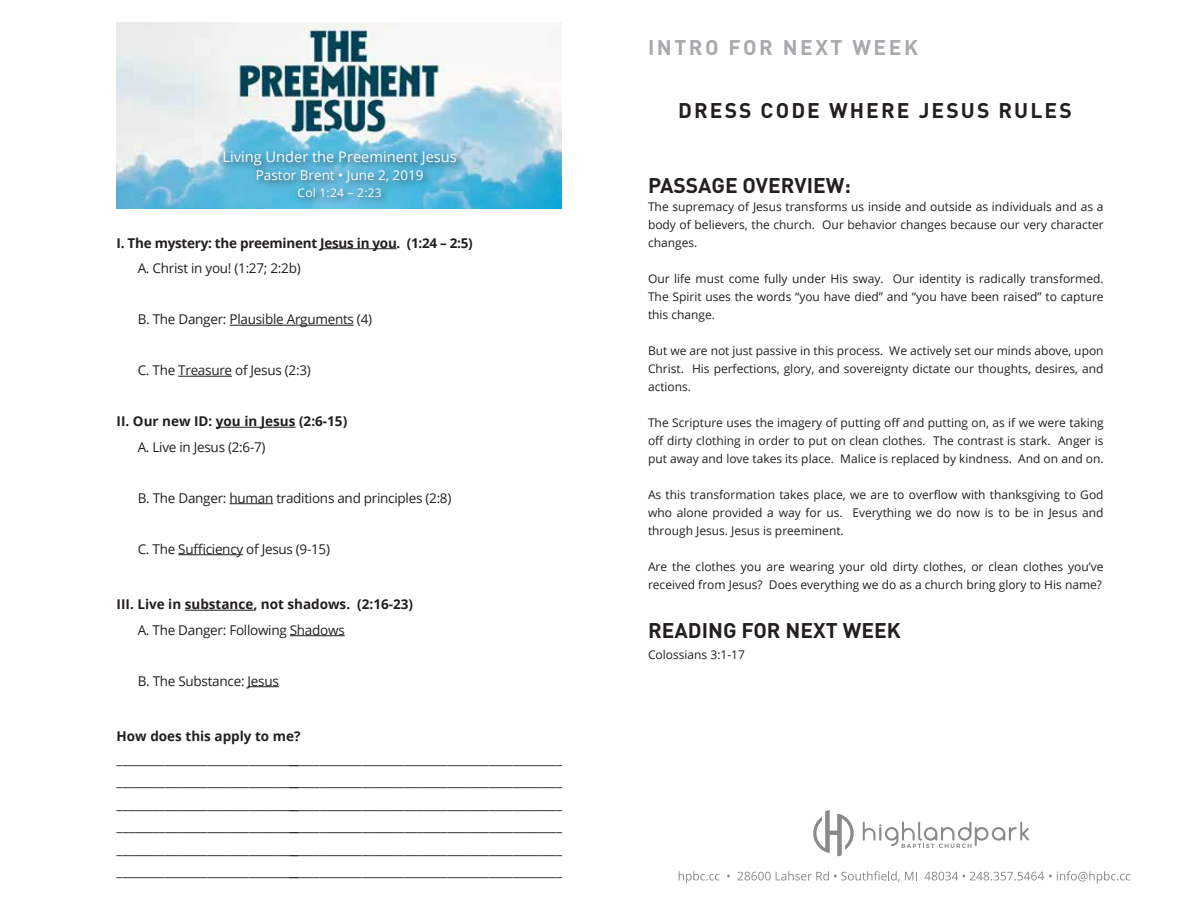
<style>
.page{position:relative;width:1188px;height:918px;background:#fff}
.page>*{position:absolute;margin:0;border:0;box-sizing:border-box;transform-origin:0 0}
.t1{font:700 21px "DIN";color:#231f20}
.t2{font:700 21px "DIN";letter-spacing:.1em;color:#231f20}
.t3{font:700 21px "DIN";letter-spacing:.12em;color:#a7a9ac}
.t4{font:14.7px "Open Sans";color:#fff}
.t5{font:13.5px/22.5px "Open Sans";letter-spacing:-.02em;color:#231f20;text-align:justify}
.t6{font:700 13.5px "Open Sans";color:#231f20}
.t7{font:700 13.5px "Open Sans";letter-spacing:-.02em;color:#231f20}
.t8{font:13.5px "Open Sans";color:#fff}
.t9{font:12px/18px "Open Sans";color:#231f20;text-align:justify}
.t10{font:12px "Open Sans";letter-spacing:.02em;color:#fff}
</style>
<div class="page">
<img style="left:117px;top:23px;width:445px;height:185px">
<div style="left:218px;top:147px;width:247px;height:60px;background:#231f20;opacity:.75"></div>
<hr style="left:320px;top:248px;width:77px;height:1px;background:#231f20">
<hr style="left:230px;top:325px;width:124px;height:1px;background:#231f20">
<hr style="left:178px;top:376px;width:54px;height:1px;background:#231f20">
<hr style="left:216px;top:427px;width:80px;height:1px;background:#231f20">
<hr style="left:230px;top:503px;width:43px;height:1px;background:#231f20">
<hr style="left:178px;top:554px;width:65px;height:1px;background:#231f20">
<hr style="left:185px;top:610px;width:68px;height:1px;background:#231f20">
<hr style="left:290px;top:635px;width:55px;height:1px;background:#231f20">
<hr style="left:248px;top:686px;width:31px;height:1px;background:#231f20">
<svg style="left:679px;top:871px;width:41px;height:12px"></svg>
<svg style="left:738px;top:871px;width:179px;height:11px"></svg>
<svg style="left:924px;top:871px;width:206px;height:12px"></svg>
<svg style="left:863px;top:822px;width:166px;height:26px"></svg>
<svg style="left:813px;top:810px;width:41px;height:46px"></svg>
<p class="t4" style="left:222px;top:147px;width:236px">Living Under the Preeminent Jesus</p>
<p class="t8" style="left:256px;top:166px;width:169px">Pastor Brent • June 2, 2019</p>
<p class="t10" style="left:298px;top:184px;width:86px">Col 1:24 – 2:23</p>
<p class="t7" style="left:117px;top:233px;width:358px">I. The mystery: the preeminent Jesus in you. (1:24 – 2:5)</p>
<p class="t5" style="left:138px;top:257px;width:164px">A. Christ in you! (1:27; 2:2b)</p>
<p class="t5" style="left:138px;top:308px;width:236px">B. The Danger: Plausible Arguments (4)</p>
<p class="t5" style="left:138px;top:359px;width:175px">C. The Treasure of Jesus (2:3)</p>
<p class="t6" style="left:117px;top:412px;width:232px">II. Our new ID: you in Jesus (2:6-15)</p>
<p class="t5" style="left:138px;top:435px;width:129px">A. Live in Jesus (2:6-7)</p>
<p class="t5" style="left:138px;top:486px;width:315px">B. The Danger: human traditions and principles (2:8)</p>
<p class="t5" style="left:138px;top:537px;width:194px">C. The Sufficiency of Jesus (9-15)</p>
<p class="t6" style="left:117px;top:595px;width:298px">III. Live in substance, not shadows. (2:16-23)</p>
<p class="t5" style="left:138px;top:618px;width:209px">A. The Danger: Following Shadows</p>
<p class="t5" style="left:138px;top:669px;width:143px">B. The Substance: Jesus</p>
<p class="t6" style="left:117px;top:727px;width:185px">How does this apply to me?</p>
<p class="t5" style="left:117px;top:747px;width:447px">___________________________________________________________________________ ___________________________________________________________________________ ___________________________________________________________________________ ___________________________________________________________________________ ___________________________________________________________________________ ___________________________________________________________________________</p>
<h1 class="t3" style="left:648px;top:34px;width:272px">INTRO FOR NEXT WEEK</h1>
<h1 class="t2" style="left:678px;top:96px;width:395px">DRESS CODE WHERE JESUS RULES</h1>
<h1 class="t1" style="left:648px;top:172px;width:204px">PASSAGE OVERVIEW:</h1>
<p class="t9" style="left:648px;top:197px;width:457px">The supremacy of Jesus transforms us inside and outside as individuals and as a body of believers, the church. Our behavior changes because our very character changes.</p>
<p class="t9" style="left:648px;top:269px;width:457px">Our life must come fully under His sway. Our identity is radically transformed.<br>The Spirit uses the words “you have died” and “you have been raised” to capture this change.</p>
<p class="t9" style="left:648px;top:341px;width:457px">But we are not just passive in this process. We actively set our minds above, upon Christ. His perfections, glory, and sovereignty dictate our thoughts, desires, and actions.</p>
<p class="t9" style="left:648px;top:413px;width:457px">The Scripture uses the imagery of putting off and putting on, as if we were taking off dirty clothing in order to put on clean clothes. The contrast is stark. Anger is put away and love takes its place. Malice is replaced by kindness. And on and on.</p>
<p class="t9" style="left:648px;top:485px;width:457px">As this transformation takes place, we are to overflow with thanksgiving to God who alone provided a way for us. Everything we do now is to be in Jesus and through Jesus. Jesus is preeminent.</p>
<p class="t9" style="left:648px;top:557px;width:457px">Are the clothes you are wearing your old dirty clothes, or clean clothes you’ve received from Jesus? Does everything we do as a church bring glory to His name?</p>
<h1 class="t1" style="left:648px;top:617px;width:254px">READING FOR NEXT WEEK</h1>
<p class="t9" style="left:648px;top:646px;width:98px">Colossians 3:1-17</p>
</div>
